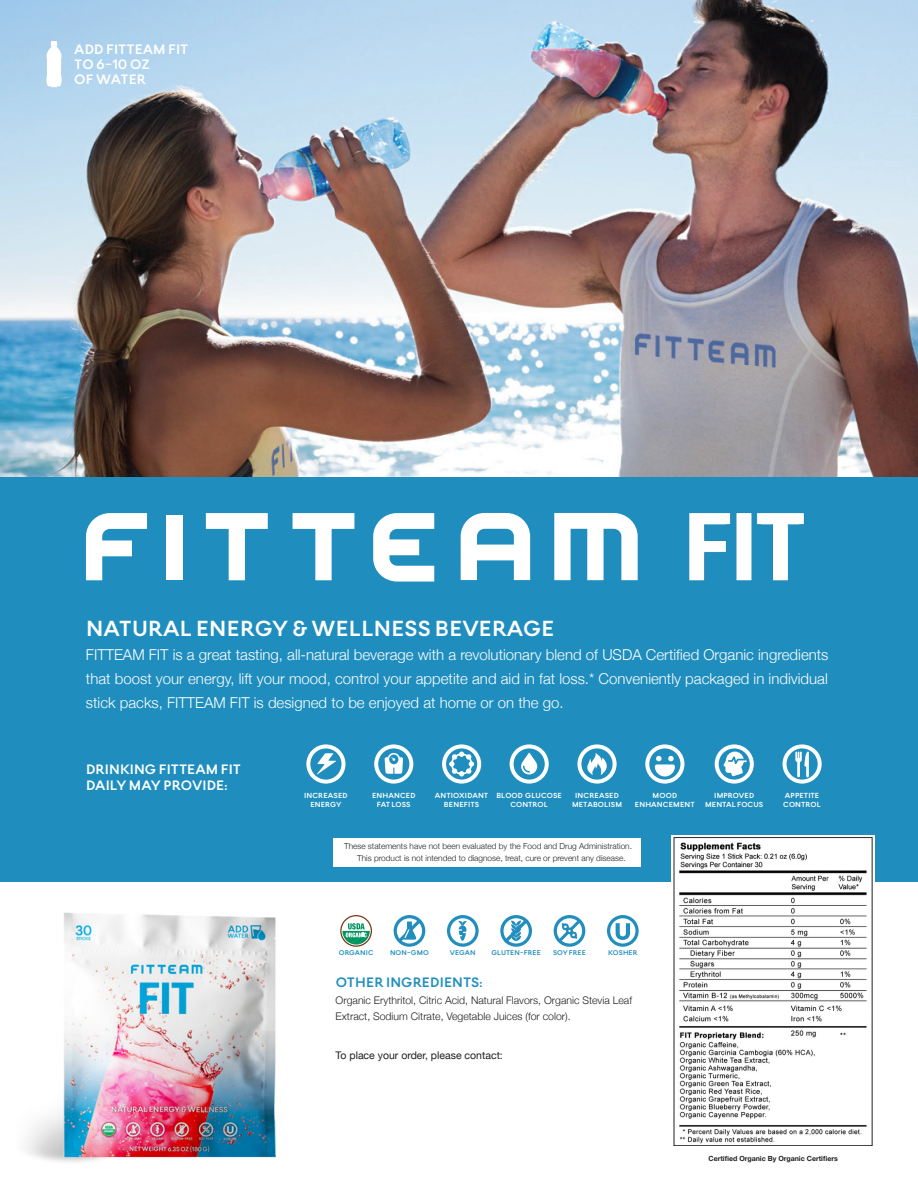
<style>
.page{position:relative;width:918px;height:1188px;background:#fff}
.page>*{position:absolute;margin:0;border:0;box-sizing:border-box;transform-origin:0 0}
.t1{font:700 24px "Firme";letter-spacing:.005em;color:#fff}
.t2{font:300 15px/24px "Helvetica Neue";color:#fff;text-align:justify}
.t3{font:700 15px "Firme";letter-spacing:.005em;color:#fff}
.t4{font:700 15px "Firme";letter-spacing:.005em;color:#208ebe}
.t5{font:300 10.5px/16.5px "Helvetica Neue";color:#231f20}
.t6{font:10.5px "Helvetica Neue";color:#231f20}
.t7{font:300 8.25px "Helvetica Neue";color:#231f20}
.t8{font:700 8.1px "Firme";letter-spacing:.015em;color:#fff}
.t9{font:700 7.5px "Firme";letter-spacing:.015em;color:#208ebe}
.t10{font:700 7.05px "Helvetica Neue";color:#231f20}
</style>
<div class="page">
<img style="left:0;top:0;width:918px;height:477px">
<div style="left:0;top:477px;width:918px;height:405px;background:#1f8ebe"></div>
<svg style="left:340px;top:915px;width:32px;height:32px"></svg>
<svg style="left:394px;top:915px;width:31px;height:32px"></svg>
<svg style="left:447px;top:915px;width:32px;height:32px"></svg>
<svg style="left:607px;top:915px;width:32px;height:32px"></svg>
<svg style="left:500px;top:915px;width:32px;height:32px"></svg>
<svg style="left:554px;top:915px;width:31px;height:32px"></svg>
<svg style="left:306px;top:744px;width:39px;height:40px"></svg>
<svg style="left:374px;top:744px;width:39px;height:40px"></svg>
<svg style="left:442px;top:744px;width:39px;height:40px"></svg>
<svg style="left:510px;top:744px;width:39px;height:40px"></svg>
<svg style="left:577px;top:744px;width:40px;height:40px"></svg>
<svg style="left:645px;top:744px;width:39px;height:40px"></svg>
<svg style="left:715px;top:744px;width:39px;height:40px"></svg>
<svg style="left:783px;top:744px;width:39px;height:40px"></svg>
<svg style="left:461px;top:513px;width:69px;height:67px"></svg>
<svg style="left:554px;top:513px;width:84px;height:67px"></svg>
<svg style="left:373px;top:513px;width:61px;height:69px"></svg>
<svg style="left:293px;top:513px;width:61px;height:67px"></svg>
<svg style="left:206px;top:513px;width:62px;height:67px"></svg>
<div style="left:167px;top:515px;width:16px;height:65px;background:#fff"></div>
<svg style="left:86px;top:513px;width:61px;height:67px"></svg>
<div style="left:333px;top:838px;width:308px;height:29px;background:#fff"></div>
<div style="left:671px;top:835px;width:203px;height:313px;background:#fff"></div>
<img style="left:673px;top:837px;width:200px;height:309px">
<svg style="left:46px;top:41px;width:16px;height:46px"></svg>
<img style="left:26px;top:912px;width:250px;height:250px">
<img style="left:689px;top:513px;width:115px;height:68px">
<p class="t3" style="left:74px;top:41px;width:116px">ADD FITTEAM FIT</p>
<p class="t3" style="left:74px;top:55px;width:77px">TO 6-10 OZ</p>
<p class="t3" style="left:74px;top:70px;width:73px">OF WATER</p>
<p class="t1" style="left:86px;top:614px;width:470px">NATURAL ENERGY &amp; WELLNESS BEVERAGE</p>
<p class="t2" style="left:86px;top:641px;width:744px">FITTEAM FIT is a great tasting, all-natural beverage with a revolutionary blend of USDA Certified Organic ingredients that boost your energy, lift your mood, control your appetite and aid in fat loss.* Conveniently packaged in individual stick packs, FITTEAM FIT is designed to be enjoyed at home or on the go.</p>
<p class="t3" style="left:86px;top:761px;width:157px">DRINKING FITTEAM FIT</p>
<p class="t3" style="left:86px;top:777px;width:143px">DAILY MAY PROVIDE:</p>
<p class="t8" style="left:304px;top:790px;width:45px">INCREASED</p>
<p class="t8" style="left:310px;top:800px;width:33px">ENERGY</p>
<p class="t8" style="left:372px;top:790px;width:45px">ENHANCED</p>
<p class="t8" style="left:377px;top:800px;width:35px">FAT LOSS</p>
<p class="t8" style="left:435px;top:790px;width:55px">ANTIOXIDANT</p>
<p class="t8" style="left:444px;top:800px;width:37px">BENEFITS</p>
<p class="t8" style="left:496px;top:790px;width:67px">BLOOD GLUCOSE</p>
<p class="t8" style="left:510px;top:800px;width:39px">CONTROL</p>
<p class="t8" style="left:575px;top:790px;width:45px">INCREASED</p>
<p class="t8" style="left:572px;top:800px;width:51px">METABOLISM</p>
<p class="t8" style="left:653px;top:790px;width:26px">MOOD</p>
<p class="t8" style="left:635px;top:800px;width:61px">ENHANCEMENT</p>
<p class="t8" style="left:714px;top:790px;width:41px">IMPROVED</p>
<p class="t8" style="left:705px;top:800px;width:60px">MENTAL FOCUS</p>
<p class="t8" style="left:785px;top:790px;width:36px">APPETITE</p>
<p class="t8" style="left:783px;top:800px;width:39px">CONTROL</p>
<p class="t7" style="left:344px;top:840px;width:289px">These statements have not been evaluated by the Food and Drug Administration.</p>
<p class="t7" style="left:357px;top:852px;width:270px">This product is not intended to diagnose, treat, cure or prevent any disease.</p>
<p class="t9" style="left:339px;top:949px;width:36px">ORGANIC</p>
<p class="t9" style="left:390px;top:949px;width:40px">NON-GMO</p>
<p class="t9" style="left:450px;top:949px;width:27px">VEGAN</p>
<p class="t9" style="left:491px;top:949px;width:51px">GLUTEN-FREE</p>
<p class="t9" style="left:553px;top:949px;width:34px">SOY FREE</p>
<p class="t9" style="left:608px;top:949px;width:31px">KOSHER</p>
<p class="t4" style="left:336px;top:974px;width:148px">OTHER INGREDIENTS:</p>
<p class="t5" style="left:336px;top:991px;width:298px">Organic Erythritol, Citric Acid, Natural Flavors, Organic Stevia Leaf<br>Extract, Sodium Citrate, Vegetable Juices (for color).</p>
<p class="t6" style="left:336px;top:1048px;width:169px">To place your order, please contact:</p>
<p class="t10" style="left:708px;top:1153px;width:131px">Certified Organic By Organic Certifiers</p>
</div>
